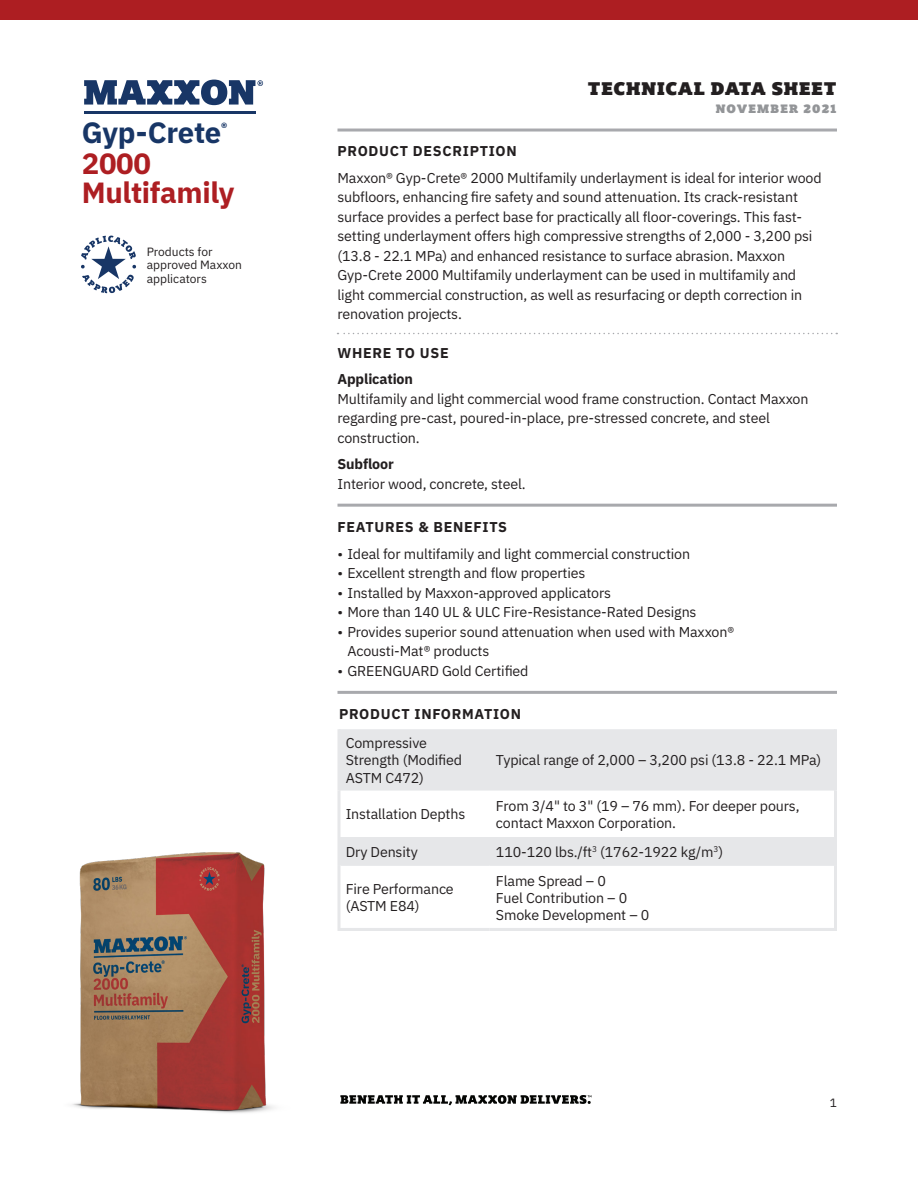
<style>
.page{position:relative;width:918px;height:1188px;background:#fff}
.page>*{position:absolute;margin:0;border:0;box-sizing:border-box;transform-origin:0 0}
.t1{font:700 29.25px/30.3px "IBM Plex Sans";letter-spacing:-.01em;color:#ad1e22}
.t2{font:18px "Plume Ad";letter-spacing:.045em;color:#231f20}
.Body_Text__9_5_13__L{font:14.25px/19.5px "IBM Plex Sans";letter-spacing:-.01em;color:#231f20}
.Body_Bulleted_Text{font:14.25px/19.5px "IBM Plex Sans";letter-spacing:-.01em;color:#231f20}
.Body_Text_Table__9_5{font:14.25px/17.1px "IBM Plex Sans";letter-spacing:-.01em;color:#231f20}
.Body_All_Caps_Bold_T{font:700 14.25px "IBM Plex Sans";letter-spacing:.05em;color:#231f20}
.Body_Text_9_5_13pt{font:14.25px "IBM Plex Sans";letter-spacing:-.01em;color:#231f20}
.Body_Bulleted_Text-2{font:700 14.25px "IBM Plex Sans";letter-spacing:-.01em;color:#231f20}
.Body_Text__9_5_13__L-2{font:700 14.25px "IBM Plex Sans";letter-spacing:.05em;color:#231f20}
.t3{font:12px/13.5px "IBM Plex Sans";color:#231f20}
.t4{font:12px "Plume Ad";letter-spacing:.095em;color:#939598}
.s1{color:#183666}
</style>
<div class="page">
<img style="left:72px;top:852px;width:202px;height:261px">
<svg style="left:338px;top:333px;width:499px;height:1px"></svg>
<hr style="left:338px;top:129px;width:499px;height:3px;background:#a8a9ad">
<svg style="left:340px;top:1095px;width:251px;height:11px"></svg>
<hr style="left:338px;top:504px;width:499px;height:3px;background:#a8a9ad">
<hr style="left:338px;top:691px;width:499px;height:3px;background:#a8a9ad">
<svg style="left:340px;top:729px;width:494px;height:135px;fill:#e6e7e9"></svg>
<hr style="left:338px;top:729px;width:2px;height:62px;background:#e6e7e9">
<hr style="left:834px;top:729px;width:3px;height:62px;background:#e6e7e9">
<hr style="left:338px;top:791px;width:2px;height:46px;background:#e6e7e9">
<hr style="left:834px;top:791px;width:3px;height:46px;background:#e6e7e9">
<hr style="left:338px;top:837px;width:2px;height:28px;background:#e6e7e9">
<hr style="left:834px;top:837px;width:3px;height:28px;background:#e6e7e9">
<hr style="left:340px;top:864px;width:149px;height:2px;background:#e6e7e9">
<hr style="left:489px;top:864px;width:345px;height:2px;background:#e6e7e9">
<hr style="left:338px;top:865px;width:2px;height:63px;background:#e6e7e9">
<hr style="left:834px;top:865px;width:3px;height:63px;background:#e6e7e9">
<hr style="left:338px;top:928px;width:151px;height:3px;background:#e6e7e9">
<hr style="left:489px;top:928px;width:348px;height:3px;background:#e6e7e9">
<hr style="left:84px;top:111px;width:172px;height:3px;background:#183666">
<svg style="left:84px;top:80px;width:179px;height:25px"></svg>
<div style="left:0;top:0;width:918px;height:20px;background:#ad1e22"></div>
<svg style="left:81px;top:236px;width:55px;height:57px"></svg>
<h1 class="t1" style="left:82px;top:115px;width:154px"><span class="s1">Gyp-Crete</span><sup>®<br></sup>2000<br>Multifamily</h1>
<p class="t3" style="left:147px;top:244px;width:97px">Products for approved Maxxon applicators</p>
<p class="t2" style="left:588px;top:77px;width:250px">TECHNICAL DATA SHEET</p>
<p class="t4" style="left:716px;top:101px;width:122px">NOVEMBER 2021</p>
<p class="Body_All_Caps_Bold_T" style="left:338px;top:140px;width:181px">PRODUCT DESCRIPTION</p>
<p class="Body_Text__9_5_13__L" style="left:338px;top:167px;width:486px">Maxxon® Gyp-Crete® 2000 Multifamily underlayment is ideal for interior wood subfloors, enhancing fire safety and sound attenuation. Its crack-resistant surface provides a perfect base for practically all floor-coverings. This fast&shy;setting underlayment offers high compressive strengths of 2,000 - 3,200 psi (13.8 - 22.1 MPa) and enhanced resistance to surface abrasion. Maxxon Gyp-Crete 2000 Multifamily underlayment can be used in multifamily and light commercial construction, as well as resurfacing or depth correction in renovation projects.</p>
<p class="Body_Text__9_5_13__L-2" style="left:338px;top:342px;width:113px">WHERE TO USE</p>
<p class="Body_Bulleted_Text-2" style="left:338px;top:368px;width:77px">Application</p>
<p class="Body_Bulleted_Text" style="left:338px;top:388px;width:473px">Multifamily and light commercial wood frame construction. Contact Maxxon regarding pre-cast, poured-in-place, pre-stressed concrete, and steel construction.</p>
<p class="Body_Bulleted_Text-2" style="left:338px;top:453px;width:58px">Subfloor</p>
<p class="Body_Text_9_5_13pt" style="left:338px;top:473px;width:190px">Interior wood, concrete, steel.</p>
<p class="Body_All_Caps_Bold_T" style="left:338px;top:516px;width:171px">FEATURES &amp; BENEFITS</p>
<p class="Body_Text__9_5_13__L" style="left:338px;top:543px;width:354px">• Ideal for multifamily and light commercial construction</p>
<p class="Body_Text__9_5_13__L" style="left:338px;top:562px;width:249px">• Excellent strength and flow properties</p>
<p class="Body_Text__9_5_13__L" style="left:338px;top:582px;width:275px">• Installed by Maxxon-approved applicators</p>
<p class="Body_Text__9_5_13__L" style="left:338px;top:601px;width:361px">• More than 140 UL &amp; ULC Fire-Resistance-Rated Designs</p>
<p class="Body_Text__9_5_13__L" style="left:347px;top:621px;width:388px;text-indent:-10px">• Provides superior sound attenuation when used with Maxxon®<br>Acousti-Mat® products</p>
<p class="Body_Text__9_5_13__L" style="left:338px;top:660px;width:193px">• GREENGUARD Gold Certified</p>
<p class="Body_All_Caps_Bold_T" style="left:339px;top:702px;width:184px">PRODUCT INFORMATION</p>
<p class="Body_Text_Table__9_5" style="left:346px;top:734px;width:118px">Compressive<br>Strength (Modified<br>ASTM C472)</p>
<p class="Body_Text__9_5_13__L" style="left:496px;top:749px;width:327px">Typical range of 2,000 – 3,200 psi (13.8 - 22.1 MPa)</p>
<p class="Body_Text_Table__9_5" style="left:346px;top:805px;width:121px">Installation Depths</p>
<p class="Body_Text__9_5_13__L" style="left:496px;top:796px;width:305px;line-height:17.1px">From 3/4" to 3" (19 – 76 mm). For deeper pours, contact Maxxon Corporation.</p>
<p class="Body_Text_Table__9_5" style="left:346px;top:842px;width:74px">Dry Density</p>
<p class="Body_Text__9_5_13__L" style="left:496px;top:841px;width:229px">110-120 lbs./ft<sup>3</sup> (1762-1922 kg/m<sup>3</sup>)</p>
<p class="Body_Text_Table__9_5" style="left:346px;top:880px;width:110px">Fire Performance (ASTM E84)</p>
<p class="Body_Text__9_5_13__L" style="left:496px;top:871px;width:155px;line-height:17.1px">Flame Spread – 0<br>Fuel Contribution – 0<br>Smoke Development – 0</p>
<p class="t3" style="left:830px;top:1095px;width:9px">1</p>
</div>
